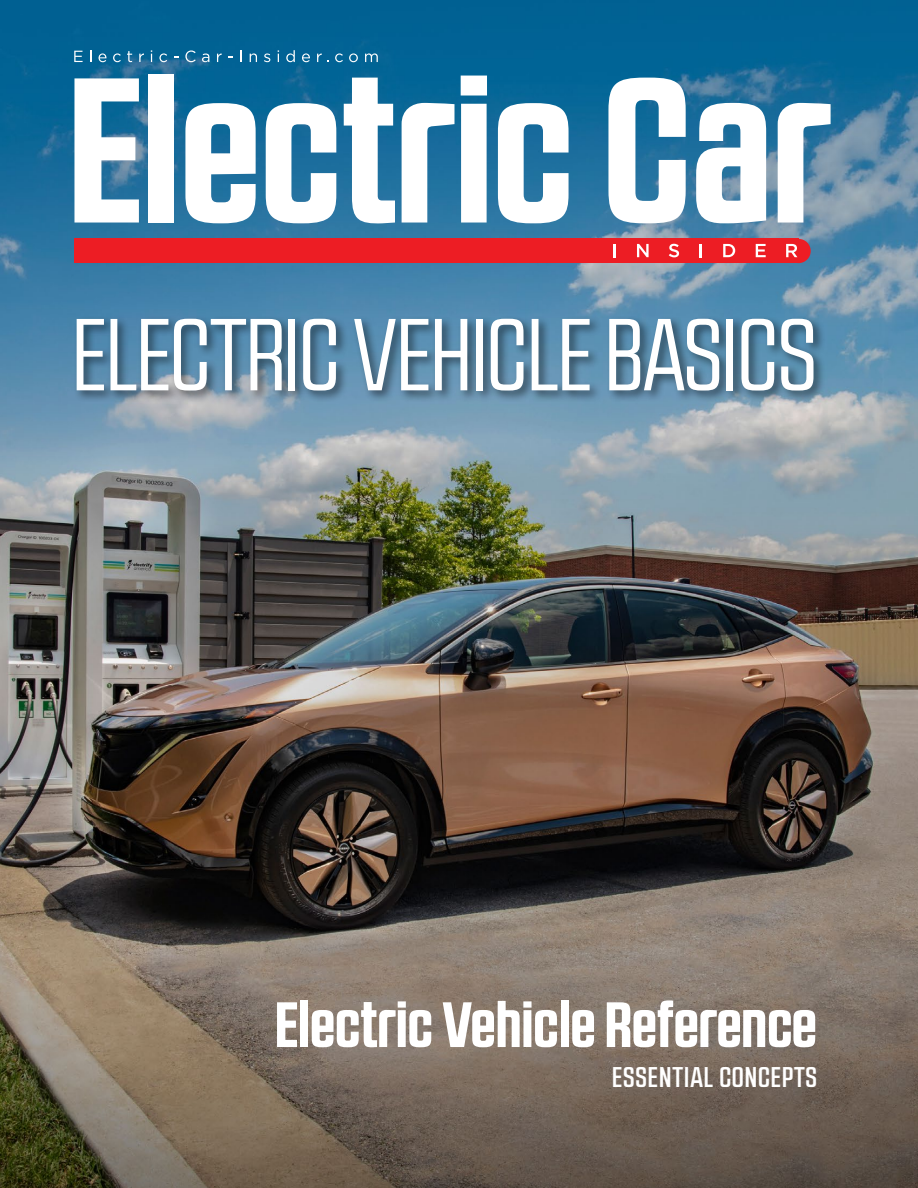
<style>
.page{position:relative;width:918px;height:1188px;background:#fff}
.page>*{position:absolute;margin:0;border:0;box-sizing:border-box;transform-origin:0 0}
.t1{font:102px "RB No 2.1 a";letter-spacing:-.01em;color:#fff}
.t2{font:700 63.9px "RB No 2.1 a";color:#fff}
.t3{font:500 28.5px "RB No 2.1 a";letter-spacing:.04em;color:#fff}
</style>
<div class="page">
<img style="left:0;top:0;width:918px;height:1188px">
<div style="left:74px;top:239px;width:725px;height:24px;background:#ed1d24"></div>
<div style="left:787px;top:239px;width:24px;height:24px;background:#ed1d24;border-radius:50%"></div>
<svg style="left:613px;top:244px;width:3px;height:13px"></svg>
<svg style="left:637px;top:244px;width:12px;height:13px"></svg>
<svg style="left:669px;top:244px;width:10px;height:13px"></svg>
<svg style="left:700px;top:244px;width:2px;height:13px"></svg>
<svg style="left:723px;top:244px;width:12px;height:13px"></svg>
<svg style="left:756px;top:244px;width:10px;height:13px"></svg>
<svg style="left:786px;top:244px;width:11px;height:13px"></svg>
<svg style="left:74px;top:78px;width:65px;height:145px"></svg>
<div style="left:148px;top:74px;width:26px;height:149px;background:#fff"></div>
<svg style="left:185px;top:103px;width:71px;height:120px"></svg>
<svg style="left:266px;top:103px;width:70px;height:120px"></svg>
<svg style="left:344px;top:78px;width:51px;height:146px"></svg>
<svg style="left:402px;top:103px;width:52px;height:120px"></svg>
<svg style="left:461px;top:76px;width:26px;height:147px"></svg>
<svg style="left:498px;top:103px;width:71px;height:120px"></svg>
<svg style="left:608px;top:78px;width:78px;height:145px"></svg>
<svg style="left:696px;top:103px;width:70px;height:120px"></svg>
<svg style="left:778px;top:103px;width:53px;height:120px"></svg>
<svg style="left:74px;top:51px;width:9px;height:11px"></svg>
<svg style="left:90px;top:50px;width:1px;height:12px"></svg>
<svg style="left:99px;top:53px;width:7px;height:9px"></svg>
<svg style="left:113px;top:53px;width:8px;height:9px"></svg>
<svg style="left:127px;top:51px;width:5px;height:11px"></svg>
<svg style="left:139px;top:53px;width:5px;height:9px"></svg>
<svg style="left:151px;top:50px;width:1px;height:12px"></svg>
<svg style="left:159px;top:53px;width:8px;height:9px"></svg>
<svg style="left:185px;top:50px;width:11px;height:12px"></svg>
<svg style="left:202px;top:54px;width:7px;height:8px"></svg>
<svg style="left:217px;top:53px;width:5px;height:9px"></svg>
<svg style="left:240px;top:51px;width:2px;height:11px"></svg>
<svg style="left:250px;top:53px;width:7px;height:9px"></svg>
<svg style="left:264px;top:54px;width:6px;height:8px"></svg>
<svg style="left:278px;top:50px;width:1px;height:12px"></svg>
<svg style="left:286px;top:50px;width:9px;height:12px"></svg>
<svg style="left:302px;top:53px;width:8px;height:9px"></svg>
<svg style="left:317px;top:53px;width:11px;height:9px"></svg>
<svg style="left:335px;top:53px;width:8px;height:9px"></svg>
<svg style="left:349px;top:53px;width:9px;height:9px"></svg>
<svg style="left:365px;top:53px;width:13px;height:9px"></svg>
<div style="left:73px;top:315px;width:753px;height:88px;background:#000;opacity:.5"></div>
<h1 class="t1" style="left:72px;top:298px;width:747px">ELECTRIC VEHICLE BASICS</h1>
<p class="t2" style="left:275px;top:987px;width:543px">Electric Vehicle Reference</p>
<p class="t3" style="left:612px;top:1061px;width:206px">ESSENTIAL CONCEPTS</p>
</div>
